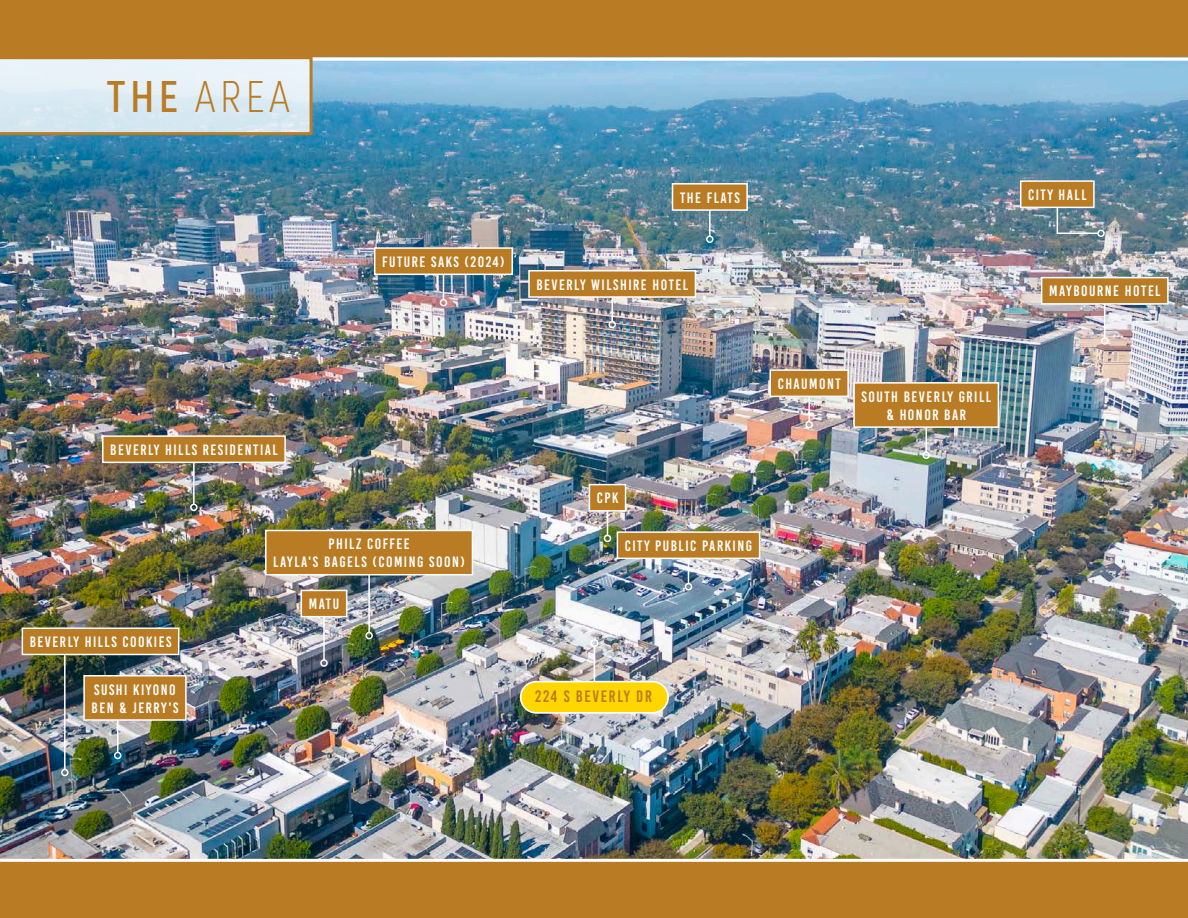
<style>
.page{position:relative;width:1188px;height:918px;background:#b97c24}
.page>*{position:absolute;margin:0;border:0;box-sizing:border-box;transform-origin:0 0}
.Page_Header{font:200 45px "Sofia Pro Condensed";color:#b97c24}
.Page_Header-2{font:16.5px "Bebas Kai";letter-spacing:.1em;color:#b97c24}
.Page_Header-3{font:15px "Bebas Kai";letter-spacing:.1em;color:#fff}
.s1{font-weight:400}
</style>
<div class="page">
<img style="left:0;top:61px;width:1188px;height:798px">
<hr style="left:0;top:859px;width:1188px;height:3px;background:#fff">
<hr style="left:312px;top:58px;width:876px;height:3px;background:#fff">
<svg style="left:0;top:57px;width:314px;height:80px;background:#d8e2e3"></svg>
<div style="left:22px;top:628px;width:157px;height:26px;background:#b97c24"></div>
<div style="left:22px;top:627px;width:157px;height:28px;border:2px solid #fff"></div>
<hr style="left:64px;top:655px;width:2px;height:114px;background:#fff">
<div style="left:61px;top:769px;width:8px;height:7px;border:2px solid #fff;border-radius:50%"></div>
<div style="left:617px;top:532px;width:143px;height:26px;background:#b97c24"></div>
<div style="left:617px;top:531px;width:143px;height:28px;border:2px solid #fff"></div>
<svg style="left:688px;top:559px;width:1px;height:24px"></svg>
<div style="left:685px;top:583px;width:7px;height:7px;border:2px solid #fff;border-radius:50%"></div>
<div style="left:375px;top:248px;width:137px;height:26px;background:#b97c24"></div>
<div style="left:374px;top:247px;width:139px;height:28px;border:2px solid #fff"></div>
<svg style="left:443px;top:275px;width:1px;height:24px"></svg>
<div style="left:440px;top:299px;width:7px;height:7px;border:2px solid #fff;border-radius:50%"></div>
<div style="left:770px;top:370px;width:78px;height:26px;background:#b97c24"></div>
<div style="left:770px;top:369px;width:79px;height:28px;border:2px solid #fff"></div>
<hr style="left:808px;top:397px;width:2px;height:25px;background:#fff">
<div style="left:805px;top:421px;width:8px;height:7px;border:2px solid #fff;border-radius:50%"></div>
<div style="left:1021px;top:181px;width:73px;height:26px;background:#b97c24"></div>
<div style="left:1020px;top:180px;width:75px;height:28px;border:2px solid #fff"></div>
<svg style="left:1056px;top:207px;width:43px;height:28px"></svg>
<div style="left:1097px;top:230px;width:8px;height:7px;border:2px solid #fff;border-radius:50%"></div>
<div style="left:854px;top:383px;width:144px;height:44px;background:#b97c24"></div>
<div style="left:853px;top:382px;width:146px;height:46px;border:2px solid #fff"></div>
<hr style="left:925px;top:428px;width:2px;height:24px;background:#fff">
<div style="left:922px;top:452px;width:8px;height:7px;border:2px solid #fff;border-radius:50%"></div>
<hr style="left:1104px;top:297px;width:2px;height:41px;background:#fff">
<div style="left:1101px;top:337px;width:7px;height:8px;border:2px solid #fff;border-radius:50%"></div>
<div style="left:1042px;top:278px;width:126px;height:26px;background:#b97c24"></div>
<div style="left:1041px;top:277px;width:128px;height:28px;border:2px solid #fff"></div>
<div style="left:529px;top:271px;width:166px;height:26px;background:#b97c24"></div>
<div style="left:528px;top:270px;width:168px;height:28px;border:2px solid #fff"></div>
<hr style="left:611px;top:297px;width:2px;height:25px;background:#fff">
<div style="left:608px;top:321px;width:8px;height:7px;border:2px solid #fff;border-radius:50%"></div>
<div style="left:589px;top:485px;width:37px;height:26px;background:#b97c24"></div>
<div style="left:589px;top:484px;width:37px;height:28px;border:2px solid #fff"></div>
<svg style="left:607px;top:511px;width:1px;height:24px"></svg>
<div style="left:604px;top:535px;width:7px;height:7px;border:2px solid #fff;border-radius:50%"></div>
<div style="left:84px;top:676px;width:102px;height:44px;background:#b97c24"></div>
<div style="left:83px;top:675px;width:104px;height:46px;border:2px solid #fff"></div>
<hr style="left:117px;top:720px;width:1px;height:32px;background:#fff">
<div style="left:114px;top:752px;width:7px;height:7px;border:2px solid #fff;border-radius:50%"></div>
<hr style="left:323px;top:614px;width:2px;height:46px;background:#fff">
<div style="left:320px;top:659px;width:8px;height:8px;border:2px solid #fff;border-radius:50%"></div>
<div style="left:301px;top:590px;width:46px;height:27px;background:#b97c24"></div>
<div style="left:301px;top:590px;width:46px;height:27px;border:2px solid #fff"></div>
<div style="left:266px;top:530px;width:206px;height:45px;background:#b97c24"></div>
<div style="left:265px;top:530px;width:208px;height:45px;border:2px solid #fff"></div>
<hr style="left:368px;top:575px;width:2px;height:58px;background:#fff">
<div style="left:365px;top:632px;width:8px;height:7px;border:2px solid #fff;border-radius:50%"></div>
<div style="left:673px;top:184px;width:74px;height:26px;background:#b97c24"></div>
<div style="left:672px;top:183px;width:76px;height:28px;border:2px solid #fff"></div>
<hr style="left:709px;top:210px;width:2px;height:26px;background:#fff">
<div style="left:706px;top:236px;width:8px;height:7px;border:2px solid #fff;border-radius:50%"></div>
<hr style="left:193px;top:462px;width:2px;height:42px;background:#fff">
<div style="left:190px;top:504px;width:8px;height:7px;border:2px solid #fff;border-radius:50%"></div>
<div style="left:103px;top:436px;width:182px;height:26px;background:#b97c24"></div>
<div style="left:102px;top:435px;width:184px;height:28px;border:2px solid #fff"></div>
<div style="left:521px;top:682px;width:147px;height:31px;background:#ffd600;border-radius:16px"></div>
<div style="left:520px;top:681px;width:149px;height:33px;border:2px solid #fff;border-radius:16px"></div>
<hr style="left:594px;top:646px;width:1px;height:36px;background:#fff">
<div style="left:590px;top:639px;width:9px;height:8px;border:2px solid #fff;border-radius:50%"></div>
<p class="Page_Header" style="left:107px;top:64px;width:185px"><span class="s1">THE</span> AREA</p>
<p class="Page_Header-3" style="left:382px;top:254px;width:124px">FUTURE SAKS (2024)</p>
<p class="Page_Header-3" style="left:680px;top:189px;width:61px">THE FLATS</p>
<p class="Page_Header-3" style="left:536px;top:276px;width:153px">BEVERLY WILSHIRE HOTEL</p>
<p class="Page_Header-3" style="left:110px;top:442px;width:169px">BEVERLY HILLS RESIDENTIAL</p>
<p class="Page_Header-3" style="left:329px;top:536px;width:83px">PHILZ COFFEE</p>
<p class="Page_Header-3" style="left:273px;top:554px;width:193px">LAYLA'S BAGELS (COMING SOON)</p>
<p class="Page_Header-3" style="left:30px;top:634px;width:143px">BEVERLY HILLS COOKIES</p>
<p class="Page_Header-3" style="left:94px;top:681px;width:83px">SUSHI KIYONO</p>
<p class="Page_Header-3" style="left:92px;top:699px;width:88px">BEN &amp; JERRY'S</p>
<p class="Page_Header-3" style="left:309px;top:596px;width:32px">MATU</p>
<p class="Page_Header-3" style="left:778px;top:376px;width:65px">CHAUMONT</p>
<p class="Page_Header-3" style="left:862px;top:388px;width:131px">SOUTH BEVERLY GRILL</p>
<p class="Page_Header-3" style="left:887px;top:406px;width:81px">&amp; HONOR BAR</p>
<p class="Page_Header-3" style="left:597px;top:490px;width:23px">CPK</p>
<p class="Page_Header-3" style="left:625px;top:538px;width:129px">CITY PUBLIC PARKING</p>
<p class="Page_Header-2" style="left:535px;top:688px;width:118px">224 S BEVERLY DR</p>
<p class="Page_Header-3" style="left:1028px;top:187px;width:60px">CITY HALL</p>
<p class="Page_Header-3" style="left:1049px;top:283px;width:113px">MAYBOURNE HOTEL</p>
</div>
